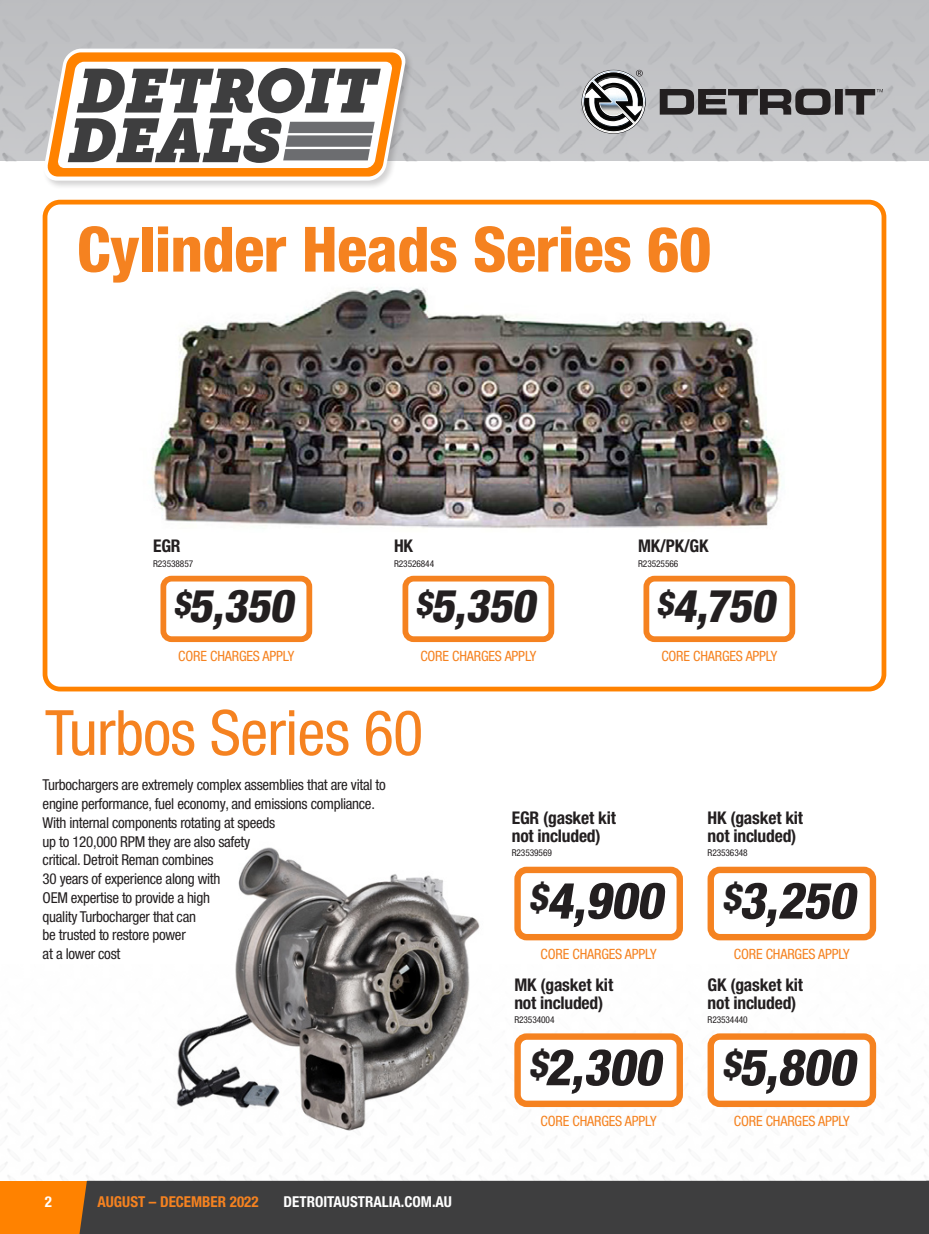
<style>
.page{position:relative;width:929px;height:1234px;background:#fff}
.page>*{position:absolute;margin:0;border:0;box-sizing:border-box;transform-origin:0 0}
.Heading_1{font:800 condensed 62.5px "Helvetica Neue LT Pro";letter-spacing:-.01em;color:#f58220}
.Heading_1-2{font:condensed 62.5px "Helvetica Neue LT Pro";letter-spacing:-.01em;color:#f58220}
.t1{font:italic 61px "Museo Slab 1000";color:#3e3e3f}
.Prices{font:italic 800 condensed 50.5px "Helvetica Neue LT Pro";color:#231f20}
.Prices-2{font:italic 800 condensed 45.5px "Helvetica Neue LT Pro";color:#231f20}
.Bold_14pt{font:700 condensed 17.5px/17.5px "Helvetica Neue LT Pro";letter-spacing:-.01em;color:#231f20}
.Body_Bullets{font:condensed 15px/18.8px "Helvetica Neue LT Pro";letter-spacing:-.02em;color:#231f20}
.t2{font:700 condensed 15px "Helvetica Neue LT Pro";color:#fff}
.t3{font:700 condensed 15px "Helvetica Neue LT Pro";color:#f58220}
.Heading_1-3{font:condensed 14.12px "Helvetica Neue LT Pro";letter-spacing:-.01em;color:#f58220}
.Part_number{font:condensed 9.38px "Helvetica Neue LT Pro";letter-spacing:-.01em;color:#231f20}
</style>
<div class="page">
<img style="left:5px;top:1041px;width:922px;height:138px">
<div style="left:0;top:1180px;width:928px;height:53px;background:#ff8200"></div>
<div style="left:78px;top:1180px;width:850px;height:53px;background:#3e3e3f"></div>
<div style="left:0;top:0;width:929px;height:161px;background:#bfc0c3"></div>
<img style="left:166px;top:847px;width:323px;height:298px">
<div style="left:43px;top:200px;width:843px;height:491px;border:5px solid #ff8200;border-radius:15px"></div>
<img style="left:152px;top:287px;width:629px;height:242px">
<div style="left:160px;top:575px;width:152px;height:67px;border:6px solid #f58220;border-radius:8px"></div>
<div style="left:514px;top:866px;width:168px;height:74px;border:6px solid #f58220;border-radius:9px"></div>
<div style="left:707px;top:866px;width:169px;height:74px;border:6px solid #f58220;border-radius:9px"></div>
<div style="left:517px;top:1036px;width:162px;height:67px;background:#fff;border-radius:9px"></div>
<div style="left:514px;top:1033px;width:168px;height:73px;border:6px solid #f58220;border-radius:9px"></div>
<div style="left:710px;top:1036px;width:162px;height:67px;background:#fff;border-radius:9px"></div>
<div style="left:707px;top:1033px;width:169px;height:73px;border:6px solid #f58220;border-radius:9px"></div>
<div style="left:402px;top:575px;width:152px;height:67px;border:6px solid #f58220;border-radius:8px"></div>
<div style="left:643px;top:575px;width:152px;height:67px;border:6px solid #f58220;border-radius:8px"></div>
<div style="left:581px;top:70px;width:64px;height:64px;border:1px solid #211e1e;border-radius:50%"></div>
<svg style="left:583px;top:70px;width:60px;height:62px"></svg>
<svg style="left:659px;top:89px;width:223px;height:26px;background:#686668"></svg>
<div style="left:42px;top:46px;width:372px;height:143px;background:#231f20;opacity:.2"></div>
<svg style="left:43px;top:49px;width:363px;height:132px"></svg>
<svg style="left:47px;top:52px;width:356px;height:124px"></svg>
<h2 class="t1" style="left:74px;top:56px;width:301px">DETROIT</h2>
<h2 class="t1" style="left:65px;top:105px;width:215px">DEALS</h2>
<p class="Heading_1" style="left:77px;top:211px;width:636px">Cylinder Heads Series 60</p>
<p class="Bold_14pt" style="left:153px;top:537px;width:29px">EGR</p>
<p class="Part_number" style="left:153px;top:557px;width:42px">R23538857</p>
<p class="Prices-2" style="left:173px;top:578px;width:130px"><sup>$</sup>5,350</p>
<p class="Bold_14pt" style="left:394px;top:537px;width:20px">HK</p>
<p class="Part_number" style="left:394px;top:557px;width:42px">R23526844</p>
<p class="Bold_14pt" style="left:638px;top:537px;width:72px">MK/PK/GK</p>
<p class="Part_number" style="left:638px;top:557px;width:42px">R23525566</p>
<p class="Prices-2" style="left:415px;top:578px;width:130px"><sup>$</sup>5,350</p>
<p class="Prices-2" style="left:656px;top:578px;width:128px"><sup>$</sup>4,750</p>
<p class="Heading_1-3" style="left:178px;top:647px;width:117px">CORE CHARGES APPLY</p>
<p class="Heading_1-3" style="left:420px;top:647px;width:117px">CORE CHARGES APPLY</p>
<p class="Heading_1-3" style="left:661px;top:647px;width:117px">CORE CHARGES APPLY</p>
<p class="Heading_1-2" style="left:45px;top:695px;width:379px">Turbos Series 60</p>
<p class="Body_Bullets" style="left:43px;top:775px;width:344px">Turbochargers are extremely complex assemblies that are vital to engine performance, fuel economy, and emissions compliance.<br>With internal components rotating at speeds<br>up to 120,000 RPM they are also safety<br>critical. Detroit Reman combines<br>30 years of experience along with<br>OEM expertise to provide a high<br>quality Turbocharger that can<br>be trusted to restore power<br>at a lower cost</p>
<p class="t2" style="left:45px;top:1192px;width:9px">2</p>
<p class="t3" style="left:97px;top:1192px;width:162px">AUGUST – DECEMBER 2022</p>
<p class="t2" style="left:283px;top:1192px;width:170px">DETROITAUSTRALIA.COM.AU</p>
<p class="Bold_14pt" style="left:511px;top:809px;width:106px">EGR (gasket kit not included)</p>
<p class="Part_number" style="left:511px;top:847px;width:42px">R23539569</p>
<p class="Bold_14pt" style="left:707px;top:809px;width:97px">HK (gasket kit not included)</p>
<p class="Part_number" style="left:707px;top:847px;width:42px">R23536348</p>
<p class="Prices" style="left:529px;top:869px;width:145px"><sup>$</sup>4,900</p>
<p class="Prices" style="left:722px;top:869px;width:144px"><sup>$</sup>3,250</p>
<p class="Heading_1-3" style="left:540px;top:945px;width:117px">CORE CHARGES APPLY</p>
<p class="Bold_14pt" style="left:514px;top:975px;width:100px">MK (gasket kit not included)</p>
<p class="Part_number" style="left:514px;top:1013px;width:42px">R23534004</p>
<p class="Heading_1-3" style="left:733px;top:945px;width:117px">CORE CHARGES APPLY</p>
<p class="Bold_14pt" style="left:707px;top:975px;width:97px">GK (gasket kit not included)</p>
<p class="Part_number" style="left:707px;top:1013px;width:42px">R23534440</p>
<p class="Prices" style="left:528px;top:1036px;width:143px"><sup>$</sup>2,300</p>
<p class="Prices" style="left:722px;top:1036px;width:144px"><sup>$</sup>5,800</p>
<p class="Heading_1-3" style="left:540px;top:1112px;width:117px">CORE CHARGES APPLY</p>
<p class="Heading_1-3" style="left:733px;top:1112px;width:117px">CORE CHARGES APPLY</p>
</div>
